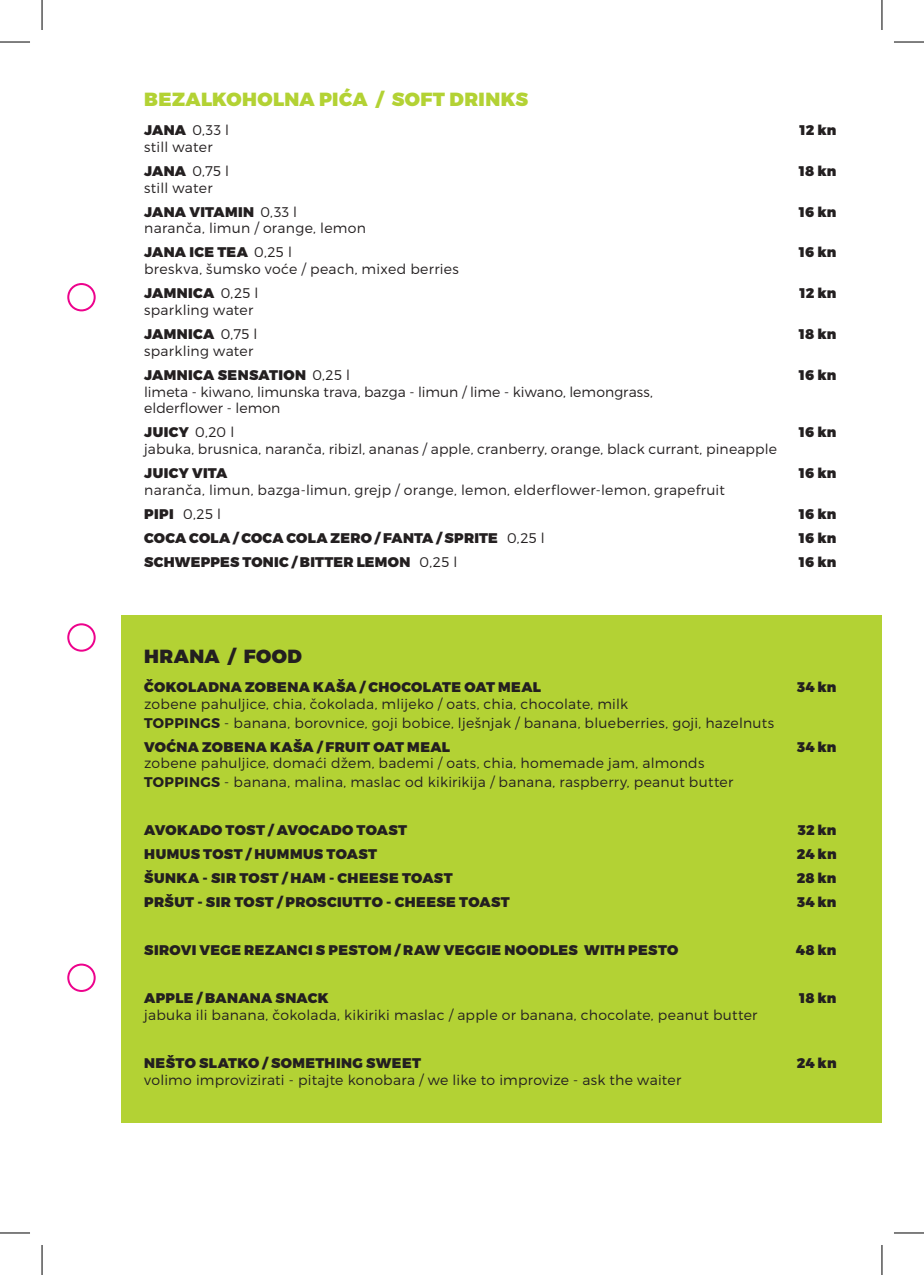
<style>
.page{position:relative;width:924px;height:1275px;background:#fff}
.page>*{position:absolute;margin:0;border:0;box-sizing:border-box;transform-origin:0 0}
.t1{font:19px "Trueno Blk";letter-spacing:.025em;color:#b3d234}
.t2{font:19px "Trueno Blk";letter-spacing:.02em;color:#231f20}
.t3{font:14px/16.8px "Trueno Lt";letter-spacing:.015em;color:#231f20}
.t4{font:14px/24px "Trueno Blk";letter-spacing:.025em;color:#231f20;text-align:justify}
.s1{font-family:"Trueno Blk"}
.s2{font-family:"Trueno Lt"}
.s3{font-family:"Trueno Bd"}
</style>
<div class="page">
<div style="left:121px;top:615px;width:760px;height:508px;background:#b3d234"></div>
<div style="left:67px;top:283px;width:29px;height:28px;border:2px solid #ed028c;border-radius:50%"></div>
<div style="left:67px;top:963px;width:29px;height:29px;border:2px solid #ed028c;border-radius:50%"></div>
<div style="left:67px;top:623px;width:29px;height:28px;border:2px solid #ed028c;border-radius:50%"></div>
<hr style="left:0;top:42px;width:30px;height:1px;background:#000">
<hr style="left:893px;top:42px;width:30px;height:1px;background:#000">
<hr style="left:0;top:1232px;width:30px;height:1px;background:#000">
<hr style="left:893px;top:1232px;width:30px;height:1px;background:#000">
<hr style="left:42px;top:0;width:1px;height:30px;background:#000">
<hr style="left:42px;top:1245px;width:1px;height:30px;background:#000">
<hr style="left:881px;top:0;width:1px;height:30px;background:#000">
<hr style="left:881px;top:1245px;width:1px;height:30px;background:#000">
<h1 class="t1" style="left:144px;top:87px;width:385px">BEZALKOHOLNA PIĆA / SOFT DRINKS</h1>
<p class="t3" style="left:144px;top:121px;width:86px"><span class="s1">JANA</span> 0,33 l still water</p>
<p class="t3" style="left:144px;top:162px;width:86px"><span class="s1">JANA</span> 0,75 l still water</p>
<p class="t4" style="left:144px;top:200px;width:154px">JANA VITAMIN <span class="s2">0,33 l</span></p>
<p class="t3" style="left:144px;top:220px;width:223px">naranča, limun / orange, lemon</p>
<p class="t4" style="left:144px;top:241px;width:149px">JANA ICE TEA <span class="s2">0,25 l</span></p>
<p class="t3" style="left:144px;top:260px;width:316px">breskva, šumsko voće / peach, mixed berries</p>
<p class="t4" style="left:144px;top:282px;width:116px">JAMNICA <span class="s2">0,25 l</span></p>
<p class="t3" style="left:144px;top:301px;width:111px">sparkling water</p>
<p class="t4" style="left:144px;top:322px;width:114px">JAMNICA <span class="s2">0,75 l</span></p>
<p class="t3" style="left:144px;top:342px;width:111px">sparkling water</p>
<p class="t4" style="left:144px;top:363px;width:207px">JAMNICA SENSATION <span class="s2">0,25 l</span></p>
<p class="t3" style="left:144px;top:383px;width:510px">limeta - kiwano, limunska trava, bazga - limun / lime - kiwano, lemongrass, elderflower - lemon</p>
<p class="t4" style="left:144px;top:421px;width:91px">JUICY <span class="s2">0,20 l</span></p>
<p class="t3" style="left:144px;top:440px;width:634px">jabuka, brusnica, naranča, ribizl, ananas / apple, cranberry, orange, black currant, pineapple</p>
<p class="t4" style="left:144px;top:462px;width:85px">JUICY VITA</p>
<p class="t3" style="left:144px;top:478px;width:582px;line-height:24px">naranča, limun, bazga-limun, grejp / orange, lemon, elderflower-lemon, grapefruit<br><span class="s1">PIPI</span> 0,25 l</p>
<p class="t4" style="left:144px;top:526px;width:402px">COCA COLA / COCA COLA ZERO / FANTA / SPRITE <span class="s2">0,25 l<br></span>SCHWEPPES TONIC / BITTER LEMON <span class="s2">0,25 l</span></p>
<p class="t4" style="left:799px;top:118px;width:39px">12 kn</p>
<p class="t4" style="left:798px;top:159px;width:39px">18 kn</p>
<p class="t4" style="left:798px;top:200px;width:39px">16 kn</p>
<p class="t4" style="left:798px;top:241px;width:39px">16 kn</p>
<p class="t4" style="left:799px;top:282px;width:39px">12 kn</p>
<p class="t4" style="left:798px;top:322px;width:39px">18 kn</p>
<p class="t4" style="left:798px;top:363px;width:39px">16 kn</p>
<p class="t4" style="left:798px;top:421px;width:39px">16 kn</p>
<p class="t4" style="left:798px;top:462px;width:39px">16 kn</p>
<p class="t4" style="left:798px;top:502px;width:39px">16 kn 16 kn 16 kn</p>
<h1 class="t2" style="left:144px;top:644px;width:159px">HRANA / FOOD</h1>
<p class="t4" style="left:144px;top:675px;width:398px">ČOKOLADNA ZOBENA KAŠA / CHOCOLATE OAT MEAL</p>
<p class="t3" style="left:144px;top:694px;width:631px;line-height:19px">zobene pahuljice, chia, čokolada, mlijeko / oats, chia, chocolate, milk<br><span class="s3">TOPPINGS</span> - banana, borovnice, goji bobice, lješnjak / banana, blueberries, goji, hazelnuts</p>
<p class="t4" style="left:144px;top:735px;width:307px">VOĆNA ZOBENA KAŠA / FRUIT OAT MEAL</p>
<p class="t3" style="left:144px;top:753px;width:590px;line-height:19px">zobene pahuljice, domaći džem, bademi / oats, chia, homemade jam, almonds<br><span class="s3">TOPPINGS</span> - banana, malina, maslac od kikirikija / banana, raspberry, peanut butter</p>
<p class="t4" style="left:144px;top:819px;width:367px;text-align:left">AVOKADO TOST / AVOCADO TOAST<br>HUMUS TOST / HUMMUS TOAST<br>ŠUNKA - SIR TOST / HAM - CHEESE TOAST<br>PRŠUT - SIR TOST / PROSCIUTTO - CHEESE TOAST</p>
<p class="t4" style="left:144px;top:939px;width:535px">SIROVI VEGE REZANCI S PESTOM / RAW VEGGIE NOODLES WITH PESTO</p>
<p class="t4" style="left:144px;top:987px;width:186px">APPLE / BANANA SNACK</p>
<p class="t3" style="left:144px;top:1006px;width:614px">jabuka ili banana, čokolada, kikiriki maslac / apple or banana, chocolate, peanut butter</p>
<p class="t4" style="left:144px;top:1051px;width:278px">NEŠTO SLATKO / SOMETHING SWEET</p>
<p class="t3" style="left:144px;top:1071px;width:538px">volimo improvizirati - pitajte konobara / we like to improvize - ask the waiter</p>
<p class="t4" style="left:796px;top:675px;width:41px">34 kn</p>
<p class="t4" style="left:796px;top:735px;width:41px">34 kn</p>
<p class="t4" style="left:796px;top:819px;width:41px">32 kn 24 kn 28 kn 34 kn</p>
<p class="t4" style="left:795px;top:939px;width:42px">48 kn</p>
<p class="t4" style="left:799px;top:987px;width:39px">18 kn</p>
<p class="t4" style="left:796px;top:1051px;width:41px">24 kn</p>
</div>
